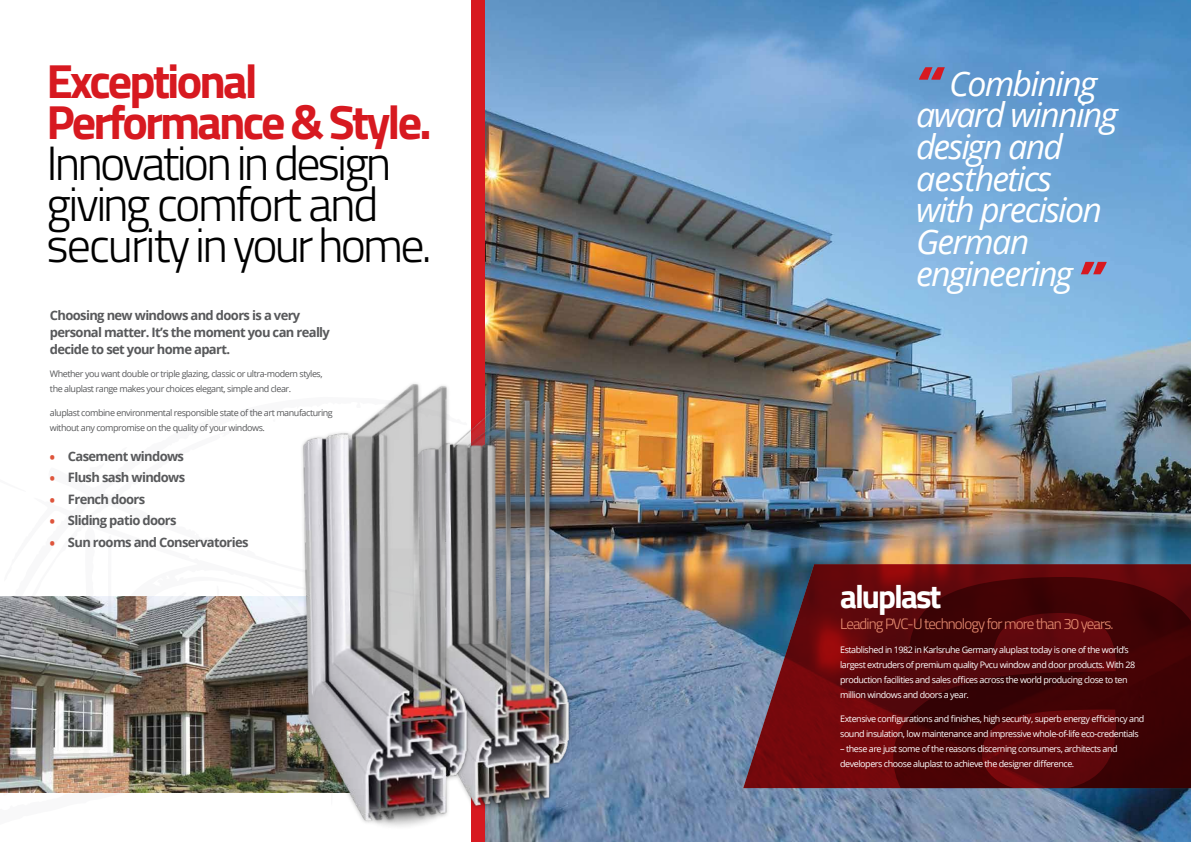
<style>
.page{position:relative;width:1191px;height:842px;background:#fff}
.page>*{position:absolute;margin:0;border:0;box-sizing:border-box;transform-origin:0 0}
.t1{font:300 48px/41px "Titillium Web";letter-spacing:-.06em;color:#000}
.t2{font:700 48px/41px "Titillium Web";letter-spacing:-.06em;color:#d71920}
.t3{font:italic 33.9px/31.7px "Open Sans";letter-spacing:-.05em;color:#fff}
.t4{font:700 33px "Titillium Web";letter-spacing:-.06em;color:#fff}
.t5{font:300 15px "Titillium Web";letter-spacing:-.06em;color:#e98f73}
.t6{font:700 13px/17px "Open Sans";letter-spacing:-.05em;color:#58595b}
.t7{font:9px/15px "Open Sans";letter-spacing:-.05em;color:#fff}
.t8{font:9px/15px "Open Sans";letter-spacing:-.05em;color:#58595b}
.s1{font-weight:800;color:#de543b}
.s2{font-weight:800;font-size:50.9px;color:#d71920}
</style>
<div class="page">
<img style="left:485px;top:0;width:706px;height:842px">
<svg style="left:743px;top:564px;width:448px;height:224px;background:#671f27"></svg>
<svg style="left:892px;top:577px;width:299px;height:211px;background:#4a0407"></svg>
<img style="left:0;top:596px;width:292px;height:197px">
<svg style="left:493px;top:810px;width:61px;height:9px"></svg>
<img style="left:493px;top:393px;width:100px;height:414px">
<svg style="left:383px;top:825px;width:30px;height:2px"></svg>
<img style="left:292px;top:360px;width:201px;height:460px">
<h1 class="t2" style="left:46px;top:58px;width:387px">Exceptional<br>Performance &amp; Style.</h1>
<h1 class="t1" style="left:46px;top:140px;width:387px">Innovation in design giving comfort and security in your home.</h1>
<h3 class="t6" style="left:50px;top:306px;width:281px">Choosing new windows and doors is a very personal matter. It’s the moment you can really decide to set your home apart.</h3>
<p class="t8" style="left:50px;top:366px;width:274px">Whether you want double or triple glazing, classic or ultra-modern styles, the aluplast range makes your choices elegant, simple and clear.</p>
<p class="t8" style="left:50px;top:405px;width:284px">aluplast combine environmental responsible state of the art manufacturing without any compromise on the quality of your windows.</p>
<h3 class="t6" style="left:50px;top:447px;width:136px"><span class="s1">•</span> Casement windows</h3>
<h3 class="t6" style="left:50px;top:469px;width:137px"><span class="s1">•</span> Flush sash windows</h3>
<h3 class="t6" style="left:50px;top:490px;width:97px"><span class="s1">•</span> French doors</h3>
<h3 class="t6" style="left:50px;top:512px;width:128px"><span class="s1">•</span> Sliding patio doors</h3>
<h3 class="t6" style="left:50px;top:533px;width:200px"><span class="s1">•</span> Sun rooms and Conservatories</h3>
<h2 class="t3" style="left:916px;top:67px;width:203px"><span class="s2">“</span> Combining award winning design and aesthetics with precision<br>German engineering <span class="s2">”</span></h2>
<h3 class="t4" style="left:840px;top:571px;width:103px">aluplast</h3>
<h3 class="t5" style="left:840px;top:613px;width:275px">Leading PVC-U technology for more than 30 years.</h3>
<p class="t7" style="left:840px;top:642px;width:297px">Established in 1982 in Karlsruhe Germany aluplast today is one of the world’s largest extruders of premium quality Pvcu window and door products. With 28 production facilities and sales offices across the world producing close to ten million windows and doors a year.</p>
<p class="t7" style="left:840px;top:711px;width:306px">Extensive configurations and finishes, high security, superb energy efficiency and sound insulation, low maintenance and impressive whole-of-life eco-credentials</p>
<p class="t7" style="left:840px;top:741px;width:279px">– these are just some of the reasons discerning consumers, architects and developers choose aluplast to achieve the designer difference.</p>
</div>
